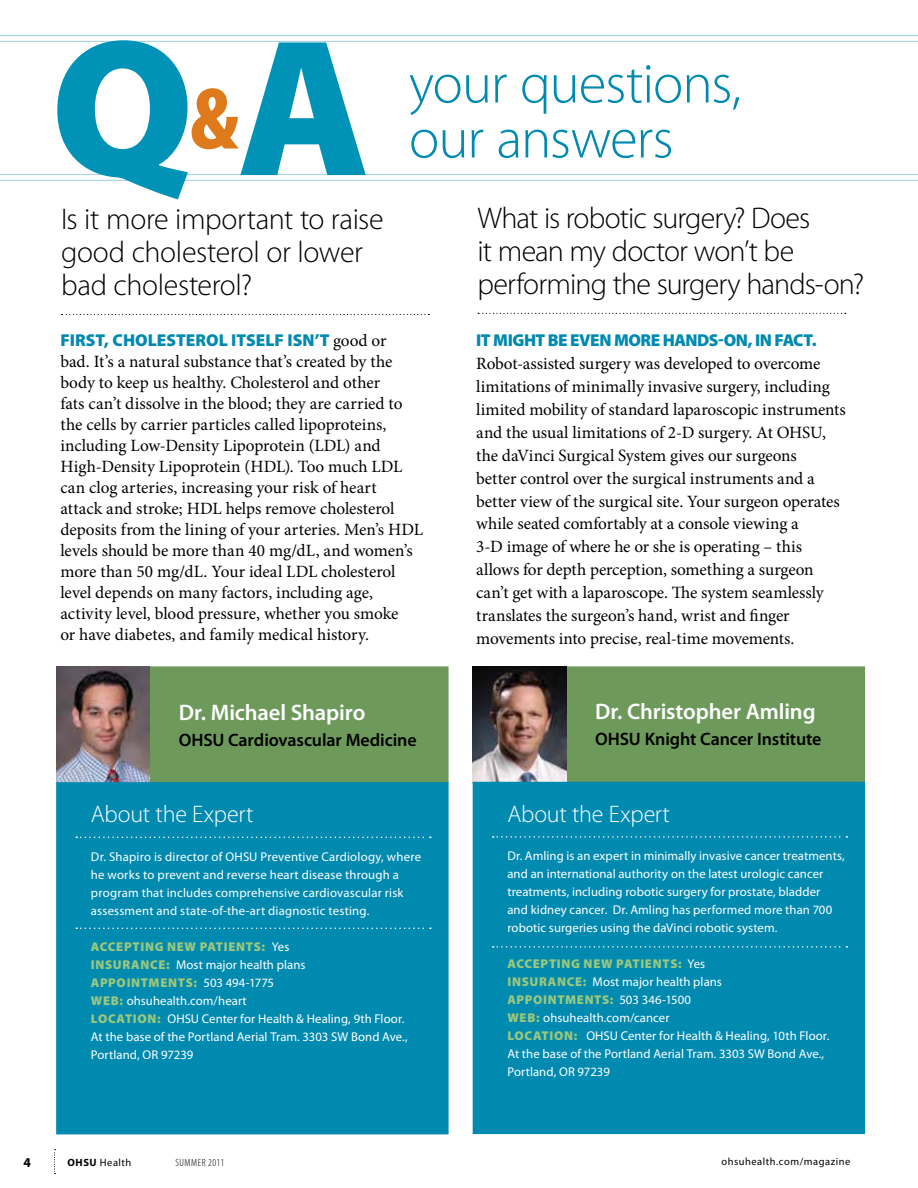
<style>
.page{position:relative;width:918px;height:1188px;background:#fff}
.page>*{position:absolute;margin:0;border:0;box-sizing:border-box;transform-origin:0 0}
.t1{font:900 196.65px "Myriad Pro";color:#0092b7}
.t2{font:900 condensed 88.35px "Myriad Pro";color:#df7a1c}
.t3{font:300 56.85px/55.1px "Myriad Pro";letter-spacing:-.02em;color:#008ab0}
.t4{font:300 30px/33px "Myriad Pro";letter-spacing:-.025em;color:#000}
.t5{font:300 24px "Myriad Pro";letter-spacing:-.01em;color:#fff}
.t6{font:600 22.5px "Myriad Pro";letter-spacing:-.01em;color:#fff}
.t7{font:600 18px "Myriad Pro";letter-spacing:-.005em;color:#000}
.t8{font:17.25px/21px "Minion Pro";letter-spacing:-.005em;color:#000}
.t9{font:900 17.25px "Myriad Pro";letter-spacing:-.005em;color:#008ab0}
.t10{font:900 17.25px "Myriad Pro";letter-spacing:-.025em;color:#008ab0}
.t11{font:700 13.5px "Myriad Pro";color:#000}
.t12{font:12.75px/18px "Myriad Pro";letter-spacing:.01em;color:#fff}
.t13{font:10.5px "Myriad Pro";letter-spacing:.05em;color:#000}
.t14{font:300 condensed 10.5px "Myriad Pro";letter-spacing:.05em;color:#000}
.s1{font-family:"Minion Pro";font-weight:400;color:#000}
.s2{font-weight:900;color:#9dc87b}
.s3{font-weight:700}
</style>
<div class="page">
<svg style="left:54px;top:1149px;width:2px;height:25px"></svg>
<div style="left:150px;top:666px;width:299px;height:116px;background:#6d9a5b"></div>
<img style="left:56px;top:666px;width:94px;height:116px">
<div style="left:56px;top:782px;width:393px;height:352px;background:#008ab0"></div>
<svg style="left:76px;top:837px;width:355px;height:1px"></svg>
<svg style="left:76px;top:928px;width:355px;height:1px"></svg>
<hr style="left:0;top:41px;width:918px;height:1px;background:#acd6e4">
<hr style="left:0;top:35px;width:918px;height:1px;background:#acd6e4">
<hr style="left:0;top:180px;width:918px;height:1px;background:#acd6e4">
<hr style="left:0;top:174px;width:918px;height:1px;background:#acd6e4">
<div style="left:566px;top:666px;width:299px;height:116px;background:#6d9a5b"></div>
<img style="left:473px;top:666px;width:93px;height:116px">
<div style="left:473px;top:782px;width:392px;height:352px;background:#008ab0"></div>
<svg style="left:493px;top:836px;width:354px;height:2px"></svg>
<svg style="left:493px;top:946px;width:354px;height:2px"></svg>
<svg style="left:62px;top:314px;width:367px;height:1px"></svg>
<svg style="left:478px;top:313px;width:368px;height:1px"></svg>
<h1 class="t1" style="left:51px;top:-3px;width:321px">QA</h1>
<h2 class="t2" style="left:190px;top:70px;width:50px">&amp;</h2>
<h3 class="t4" style="left:61px;top:203px;width:324px">Is it more important to raise good cholesterol or lower bad cholesterol?</h3>
<h3 class="t3" style="left:409px;top:57px;width:334px">your questions, our answers</h3>
<h3 class="t4" style="left:478px;top:202px;width:388px">What is robotic surgery? Does<br>it mean my doctor won’t be performing the surgery hands-on?</h3>
<p class="t9" style="left:60px;top:331px;width:75px">FIRST, CHOL</p>
<p class="t9" style="left:157px;top:331px;width:231px">ESTEROL ITSELF ISN’T <span class="s1">good or</span></p>
<p class="t8" style="left:60px;top:352px;width:364px">bad. It’s a natural substance that’s created by the body to keep us healthy. Cholesterol and other<br>fats can’t dissolve in the blood; they are carried to the cells by carrier particles called lipoproteins, including Low-Density Lipoprotein (LDL) and High-Density Lipoprotein (HDL). Too much LDL can clog arteries, increasing your risk of heart<br>attack and stroke; HDL helps remove cholesterol deposits from the lining of your arteries. Men’s HDL levels should be more than 40 mg/dL, and women’s more than 50 mg/dL. Your ideal LDL cholesterol level depends on many factors, including age, activity level, blood pressure, whether you smoke<br>or have diabetes, and family medical history.</p>
<h3 class="t6" style="left:179px;top:698px;width:188px">Dr. Michael Shapiro</h3>
<p class="t7" style="left:179px;top:728px;width:239px">OHSU Cardiovascular Medicine</p>
<h3 class="t5" style="left:91px;top:801px;width:164px">About the Expert</h3>
<p class="t12" style="left:91px;top:847px;width:332px">Dr. Shapiro is director of OHSU Preventive Cardiology, where he works to prevent and reverse heart disease through a program that includes comprehensive cardiovascular risk assessment and state-of-the-art diagnostic testing.</p>
<p class="t12" style="left:91px;top:937px;width:318px"><span class="s2">ACCEPTING NEW PATIENTS:</span> Yes<br><span class="s2">I NSU RANCE:</span> Most major health plans<br><span class="s2">APPO INTMENTS:</span> 503 494-1775<br><span class="s2">WEB:</span> ohsuhealth.com/heart<br><span class="s2">LOCATIO N:</span> OHSU Center for Health &amp; Healing, 9th Floor.<br>At the base of the Portland Aerial Tram. 3303 SW Bond Ave., Portland, OR 97239</p>
<p class="t10" style="left:476px;top:331px;width:342px">IT MIGHT BE EVEN MORE HANDS-ON, IN FACT.</p>
<p class="t8" style="left:476px;top:352px;width:371px;line-height:22.8px">Robot-assisted surgery was developed to overcome limitations of minimally invasive surgery, including limited mobility of standard laparoscopic instruments and the usual limitations of 2-D surgery. At OHSU, the daVinci Surgical System gives our surgeons<br>better control over the surgical instruments and a better view of the surgical site. Your surgeon operates while seated comfortably at a console viewing a<br>3-D image of where he or she is operating – this allows for depth perception, something a surgeon can’t get with a laparoscope. The system seamlessly translates the surgeon’s hand, wrist and finger movements into precise, real-time movements.</p>
<h3 class="t6" style="left:595px;top:697px;width:222px">Dr. Christopher Amling</h3>
<p class="t7" style="left:595px;top:728px;width:228px">OHSU Knight Cancer Institute</p>
<h3 class="t5" style="left:507px;top:800px;width:164px">About the Expert</h3>
<p class="t12" style="left:507px;top:847px;width:339px">Dr. Amling is an expert in minimally invasive cancer treatments, and an international authority on the latest urologic cancer treatments, including robotic surgery for prostate, bladder<br>and kidney cancer. Dr. Amling has performed more than 700 robotic surgeries using the daVinci robotic system.</p>
<p class="t12" style="left:507px;top:955px;width:323px"><span class="s2">ACCEPTING NEW PATIENTS:</span> Yes<br><span class="s2">I NSU RANCE:</span> Most major health plans<br><span class="s2">APPO INTMENTS:</span> 503 346-1500<br><span class="s2">WEB:</span> ohsuhealth.com/cancer<br><span class="s2">LOCATIO N:</span> OHSU Center for Health &amp; Healing, 10th Floor.<br>At the base of the Portland Aerial Tram. 3303 SW Bond Ave., Portland, OR 97239</p>
<p class="t11" style="left:24px;top:1153px;width:9px">4</p>
<p class="t13" style="left:67px;top:1156px;width:66px"><span class="s3">OHSU</span> Health</p>
<p class="t14" style="left:175px;top:1157px;width:50px">SUMMER 2011</p>
<p class="t13" style="left:721px;top:1155px;width:131px">ohsuhealth.com/magazine</p>
</div>
